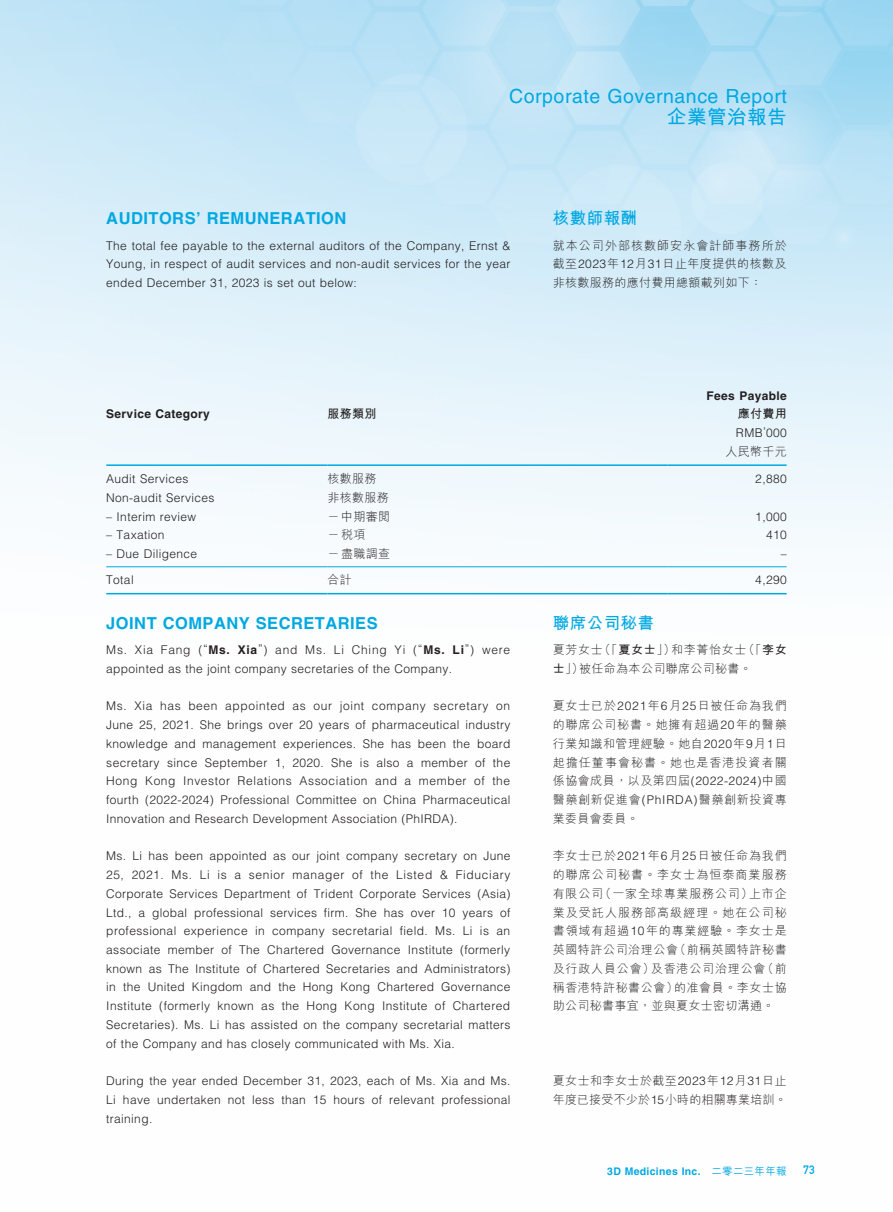
<style>
.page{position:relative;width:893px;height:1212px;background:#fff}
.page>*{position:absolute;margin:0;border:0;box-sizing:border-box;transform-origin:0 0}
.t1{font:19.5px "Helvetica LT Std";letter-spacing:.03em;color:#00a8e2}
.t2{font:700 19.5px "M Hei HK";letter-spacing:.03em;color:#00a8e2}
.t3{font:700 16.5px "Helvetica LT Std";letter-spacing:.03em;color:#00a8e2}
.t4{font:700 16.5px "M Hei HK";letter-spacing:.03em;color:#00a8e2}
.t5{font:300 12px/18.8px "Helvetica LT Std";letter-spacing:.03em;color:#231f20;text-align:justify}
.t6{font:300 12px/18.8px "M Hei HK";letter-spacing:.04em;color:#231f20;text-align:justify}
.t7{font:300 12px/18.8px "M Hei HK";letter-spacing:.015em;color:#231f20}
.t8{font:700 12px "Helvetica LT Std";letter-spacing:.03em;color:#231f20}
.t9{font:700 12px "M Hei HK";letter-spacing:.03em;color:#231f20}
.t10{font:12px "DIN Mittelschrift Std";color:#00a8e2}
.t11{font:700 10.5px "Helvetica LT Std";letter-spacing:.03em;color:#00a8e2}
.s1{font-family:"Helvetica LT Std"}
.s2{font-weight:700}
.s3{font-family:"M Hei HK";font-weight:500}
</style>
<div class="page">
<svg style="left:0;top:0;width:893px;height:595px"></svg>
<hr style="left:106px;top:464px;width:221px;height:2px;background:#00a8e2">
<hr style="left:327px;top:464px;width:341px;height:2px;background:#00a8e2">
<hr style="left:668px;top:464px;width:119px;height:2px;background:#00a8e2">
<hr style="left:106px;top:566px;width:221px;height:1px;background:#00a8e2">
<hr style="left:327px;top:566px;width:341px;height:1px;background:#00a8e2">
<hr style="left:668px;top:566px;width:119px;height:1px;background:#00a8e2">
<hr style="left:106px;top:593px;width:221px;height:1px;background:#00a8e2">
<hr style="left:327px;top:593px;width:341px;height:1px;background:#00a8e2">
<hr style="left:668px;top:593px;width:119px;height:1px;background:#00a8e2">
<h1 class="t1" style="left:509px;top:85px;width:279px">Corporate Governance Report</h1>
<h1 class="t2" style="left:667px;top:102px;width:121px">企業管治報告</h1>
<h2 class="t3" style="left:106px;top:209px;width:242px">AUDITORS’ REMUNERATION</h2>
<p class="t5" style="left:106px;top:236px;width:406px">The total fee payable to the external auditors of the Company, Ernst &amp; Young, in respect of audit services and non-audit services for the year ended December 31, 2023 is set out below:</p>
<h2 class="t4" style="left:553px;top:206px;width:86px">核數師報酬</h2>
<p class="t6" style="left:553px;top:236px;width:235px">就本公司外部核數師安永會計師事務所於截至<span class="s1">2023</span>年<span class="s1">12</span>月<span class="s1">31</span>日止年度提供的核數及非核數服務的應付費用總額載列如下：</p>
<p class="t8" style="left:707px;top:388px;width:82px">Fees Payable</p>
<p class="t8" style="left:106px;top:407px;width:105px">Service Category</p>
<p class="t9" style="left:327px;top:405px;width:51px">服務類別</p>
<p class="t9" style="left:738px;top:405px;width:51px">應付費用</p>
<p class="t5" style="left:736px;top:423px;width:52px">RMB’000</p>
<p class="t6" style="left:725px;top:442px;width:63px">人民幣千元</p>
<p class="t5" style="left:106px;top:469px;width:84px">Audit Services</p>
<p class="t6" style="left:327px;top:469px;width:51px">核數服務</p>
<p class="t5" style="left:755px;top:469px;width:33px">2,880</p>
<p class="t5" style="left:106px;top:488px;width:110px">Non-audit Services</p>
<p class="t6" style="left:327px;top:488px;width:63px">非核數服務</p>
<p class="t5" style="left:106px;top:507px;width:91px">– Interim review</p>
<p class="t6" style="left:327px;top:507px;width:64px">－中期審閱</p>
<p class="t5" style="left:755px;top:507px;width:33px">1,000</p>
<p class="t5" style="left:106px;top:526px;width:60px">– Taxation</p>
<p class="t6" style="left:327px;top:525px;width:40px">－稅項</p>
<p class="t5" style="left:766px;top:526px;width:22px">410</p>
<p class="t5" style="left:106px;top:544px;width:92px">– Due Diligence</p>
<p class="t6" style="left:327px;top:544px;width:64px">－盡職調查</p>
<p class="t5" style="left:781px;top:544px;width:7px">–</p>
<p class="t5" style="left:106px;top:571px;width:29px">Total</p>
<p class="t6" style="left:327px;top:570px;width:26px">合計</p>
<p class="t5" style="left:755px;top:571px;width:33px">4,290</p>
<h2 class="t3" style="left:106px;top:613px;width:273px">JOINT COMPANY SECRETARIES</h2>
<p class="t5" style="left:106px;top:640px;width:405px">Ms. Xia Fang (“<span class="s2">Ms. Xia</span>”) and Ms. Li Ching Yi (“<span class="s2">Ms. Li</span>”) were appointed as the joint company secretaries of the Company.</p>
<p class="t5" style="left:106px;top:696px;width:406px">Ms. Xia has been appointed as our joint company secretary on June 25, 2021. She brings over 20 years of pharmaceutical industry knowledge and management experiences. She has been the board secretary since September 1, 2020. She is also a member of the Hong Kong Investor Relations Association and a member of the fourth (2022-2024) Professional Committee on China Pharmaceutical Innovation and Research Development Association (PhIRDA).</p>
<p class="t5" style="left:106px;top:846px;width:406px">Ms. Li has been appointed as our joint company secretary on June 25, 2021. Ms. Li is a senior manager of the Listed &amp; Fiduciary Corporate Services Department of Trident Corporate Services (Asia)<br>Ltd., a global professional services firm. She has over 10 years of professional experience in company secretarial field. Ms. Li is an associate member of The Chartered Governance Institute (formerly known as The Institute of Chartered Secretaries and Administrators) in the United Kingdom and the Hong Kong Chartered Governance Institute (formerly known as the Hong Kong Institute of Chartered Secretaries). Ms. Li has assisted on the company secretarial matters of the Company and has closely communicated with Ms. Xia.</p>
<p class="t5" style="left:106px;top:1071px;width:406px">During the year ended December 31, 2023, each of Ms. Xia and Ms.<br>Li have undertaken not less than 15 hours of relevant professional training.</p>
<h2 class="t4" style="left:553px;top:611px;width:103px">聯席公司秘書</h2>
<p class="t6" style="left:553px;top:640px;width:235px">夏芳女士（「<span class="s2">夏女士</span>」）和李菁怡女士（「<span class="s2">李女士</span>」）被任命為本公司聯席公司秘書。</p>
<p class="t6" style="left:553px;top:696px;width:235px">夏女士已於<span class="s1">2021</span>年<span class="s1">6</span>月<span class="s1">25</span>日被任命為我們的聯席公司秘書。她擁有超過<span class="s1">20</span>年的醫藥行業知識和管理經驗。她自<span class="s1">2020</span>年<span class="s1">9</span>月<span class="s1">1</span>日起擔任董事會秘書。她也是香港投資者關係協會成員，以及第四屆<span class="s1">(2022-2024)</span>中國醫藥創新促進會<span class="s1">(PhIRDA)</span>醫藥創新投資專業委員會委員。</p>
<p class="t6" style="left:553px;top:846px;width:235px">李女士已於<span class="s1">2021</span>年<span class="s1">6</span>月<span class="s1">25</span>日被任命為我們的聯席公司秘書。李女士為恒泰商業服務有限公司（一家全球專業服務公司）上市企業及受託人服務部高級經理。她在公司秘書領域有超過<span class="s1">10</span>年的專業經驗。李女士是英國特許公司治理公會（前稱英國特許秘書及行政人員公會）及香港公司治理公會（前稱香港特許秘書公會）的准會員。李女士協助公司秘書事宜，並與夏女士密切溝通。</p>
<p class="t7" style="left:553px;top:1071px;width:235px">夏女士和李女士於截至<span class="s1">2023</span>年<span class="s1">12</span>月<span class="s1">31</span>日止年度已接受不少於<span class="s1">15</span>小時的相關專業培訓。</p>
<p class="t11" style="left:607px;top:1164px;width:181px">3D Medicines Inc. <span class="s3">二零二三年年報</span></p>
<p class="t10" style="left:803px;top:1162px;width:13px">73</p>
</div>
